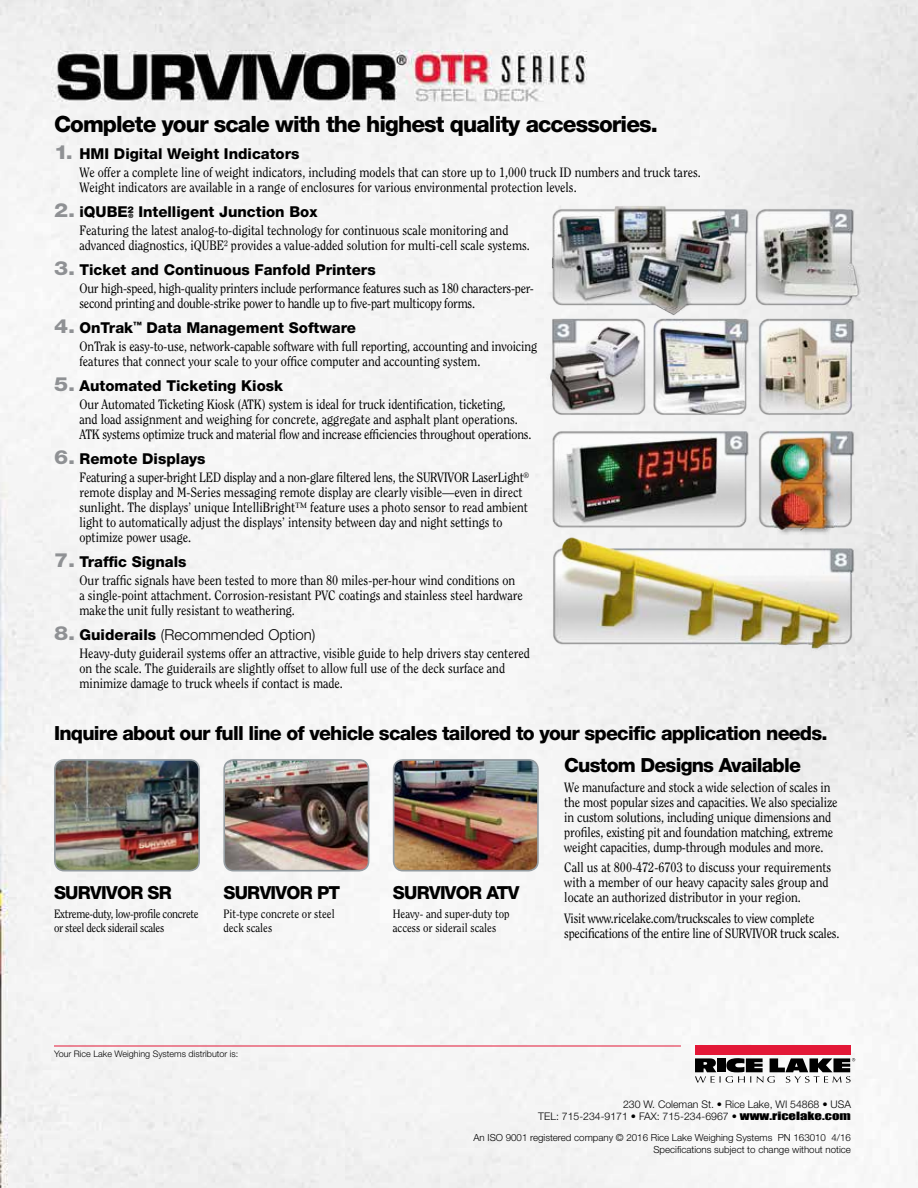
<style>
.page{position:relative;width:918px;height:1188px;background:#fff}
.page>*{position:absolute;margin:0;border:0;box-sizing:border-box;transform-origin:0 0}
.t1{font:800 22.5px "Helvetica Neue LT Std";letter-spacing:-.04em;color:#000}
.t2{font:800 19.5px/31.8px "Helvetica Neue LT Std";letter-spacing:-.04em;color:#000}
.t3{font:800 18px "Helvetica Neue LT Std";letter-spacing:-.04em;color:#000}
.t4{font:800 15px "Helvetica Neue LT Std";color:#000}
.t5{font:300 15px "Helvetica Neue LT Std";color:#000}
.t6{font:13.5px/15px "Clearface Std";color:#000;scale:.9 1}
.t7{font:13.5px/15px "Clearface Std";letter-spacing:-.02em;color:#000;scale:.9 1}
.t8{font:12px/13.5px "Clearface Std";color:#000;scale:.9 1}
.t9{font:12px/13.5px "Clearface Std";letter-spacing:-.03em;color:#000;scale:.9 1}
.t10{font:300 10.5px/12px "Helvetica Neue LT Std";color:#000;text-align:right}
.t11{font:300 9.75px/12px "Helvetica Neue LT Std";color:#000;text-align:right}
.t12{font:300 9px "Helvetica Neue LT Std";color:#000}
.t13{font:800 6.15px "Helvetica Neue LT Std";color:#000}
.s1{font-size:19.5px;color:#8f9194}
.s2{font-weight:800;font-size:19.5px;color:#8f9194}
.s3{font-weight:800}
.s4{font-family:"Impact";font-weight:400}
</style>
<div class="page">
<img style="left:0;top:0;width:918px;height:1188px">
<img style="left:55px;top:760px;width:144px;height:111px">
<div style="left:54px;top:759px;width:146px;height:112px;border:2px solid #949ca1;border-radius:9px"></div>
<img style="left:224px;top:760px;width:145px;height:111px">
<div style="left:223px;top:759px;width:146px;height:112px;border:2px solid #949ca1;border-radius:9px"></div>
<img style="left:394px;top:760px;width:144px;height:111px">
<div style="left:393px;top:759px;width:146px;height:112px;border:2px solid #949ca1;border-radius:9px"></div>
<div style="left:695px;top:1046px;width:155px;height:9px;background:#e31837"></div>
<svg style="left:695px;top:1058px;width:160px;height:25px"></svg>
<hr style="left:54px;top:1046px;width:627px;height:1px;background:#e31837">
<img style="left:546px;top:204px;width:354px;height:448px">
<h1 class="t1" style="left:54px;top:110px;width:605px">Complete your scale with the highest quality accessories.</h1>
<p class="t4" style="left:54px;top:144px;width:247px"><span class="s1">1.</span> HMI Digital Weight Indicators</p>
<p class="t6" style="left:80px;top:165px;width:692px">We offer a complete line of weight indicators, including models that can store up to 1,000 truck ID numbers and truck tares.<br>Weight indicators are available in a range of enclosures for various environmental protection levels.</p>
<p class="t4" style="left:54px;top:202px;width:265px"><span class="s1">2.</span> iQUBE² Intelligent Junction Box</p>
<p class="t13" style="left:129px;top:212px;width:6px">®</p>
<p class="t6" style="left:80px;top:223px;width:502px">Featuring the latest analog-to-digital technology for continuous scale monitoring and advanced diagnostics, iQUBE² provides a value-added solution for multi-cell scale systems.</p>
<p class="t4" style="left:54px;top:260px;width:323px"><span class="s1">3.</span> Ticket and Continuous Fanfold Printers</p>
<p class="t7" style="left:80px;top:281px;width:506px">Our high-speed, high-quality printers include performance features such as 180 characters-per&shy;second printing and double-strike power to handle up to five-part multicopy forms.</p>
<p class="t4" style="left:54px;top:318px;width:304px"><span class="s1">4.</span> OnTrak<sup>™</sup> Data Management Software</p>
<p class="t6" style="left:80px;top:339px;width:510px">OnTrak is easy-to-use, network-capable software with full reporting, accounting and invoicing features that connect your scale to your office computer and accounting system.</p>
<p class="t4" style="left:54px;top:377px;width:231px"><span class="s1">5.</span> Automated Ticketing Kiosk</p>
<p class="t6" style="left:80px;top:397px;width:504px">Our Automated Ticketing Kiosk (ATK) system is ideal for truck identification, ticketing,<br>and load assignment and weighing for concrete, aggregate and asphalt plant operations.<br>ATK systems optimize truck and material flow and increase efficiencies throughout operations.</p>
<p class="t4" style="left:54px;top:450px;width:153px"><span class="s1">6.</span> Remote Displays</p>
<p class="t6" style="left:79px;top:470px;width:501px">Featuring a super-bright LED display and a non-glare filtered lens, the SURVIVOR LaserLight<sup>® </sup>remote display and M-Series messaging remote display are clearly visible—even in direct sunlight. The displays’ unique IntelliBright™ feature uses a photo sensor to read ambient light to automatically adjust the displays’ intensity between day and night settings to optimize power usage.</p>
<p class="t4" style="left:54px;top:553px;width:134px"><span class="s1">7.</span> Traffic Signals</p>
<p class="t6" style="left:80px;top:573px;width:494px">Our traffic signals have been tested to more than 80 miles-per-hour wind conditions on a single-point attachment. Corrosion-resistant PVC coatings and stainless steel hardware make the unit fully resistant to weathering.</p>
<p class="t5" style="left:54px;top:626px;width:263px"><span class="s2">8.</span> <span class="s3">Guiderails</span> (Recommended Option)</p>
<p class="t6" style="left:80px;top:646px;width:502px">Heavy-duty guiderail systems offer an attractive, visible guide to help drivers stay centered on the scale. The guiderails are slightly offset to allow full use of the deck surface and minimize damage to truck wheels if contact is made.</p>
<h2 class="t2" style="left:564px;top:717px;width:265px;text-indent:-510px">Inquire about our full line of vehicle scales tailored to your specific application needs.<br>Custom Designs Available</h2>
<p class="t6" style="left:564px;top:780px;width:305px">We manufacture and stock a wide selection of scales in the most popular sizes and capacities. We also specialize in custom solutions, including unique dimensions and profiles, existing pit and foundation matching, extreme weight capacities, dump-through modules and more.</p>
<p class="t6" style="left:564px;top:860px;width:298px">Call us at 800-472-6703 to discuss your requirements with a member of our heavy capacity sales group and locate an authorized distributor in your region.</p>
<p class="t7" style="left:564px;top:911px;width:307px">Visit www.ricelake.com/truckscales to view complete specifications of the entire line of SURVIVOR truck scales.</p>
<h3 class="t3" style="left:54px;top:882px;width:119px">SURVIVOR SR</h3>
<p class="t9" style="left:54px;top:907px;width:162px">Extreme-duty, low-profile concrete or steel deck siderail scales</p>
<h3 class="t3" style="left:223px;top:882px;width:118px">SURVIVOR PT</h3>
<p class="t8" style="left:223px;top:907px;width:125px">Pit-type concrete or steel deck scales</p>
<h3 class="t3" style="left:393px;top:882px;width:128px">SURVIVOR ATV</h3>
<p class="t8" style="left:393px;top:907px;width:131px">Heavy- and super-duty top access or siderail scales</p>
<p class="t12" style="left:54px;top:1048px;width:186px">Your Rice Lake Weighing Systems distributor is:</p>
<p class="t10" style="left:538px;top:1099px;width:314px">230 W. Coleman St. • Rice Lake, WI 54868 • USA<br>TEL: 715-234-9171 • FAX: 715-234-6967 • <span class="s4">www.ricelake.com</span></p>
<p class="t11" style="left:473px;top:1131px;width:379px">An ISO 9001 registered company © 2016 Rice Lake Weighing Systems PN 163010 4/16<br>Specifications subject to change without notice</p>
</div>
